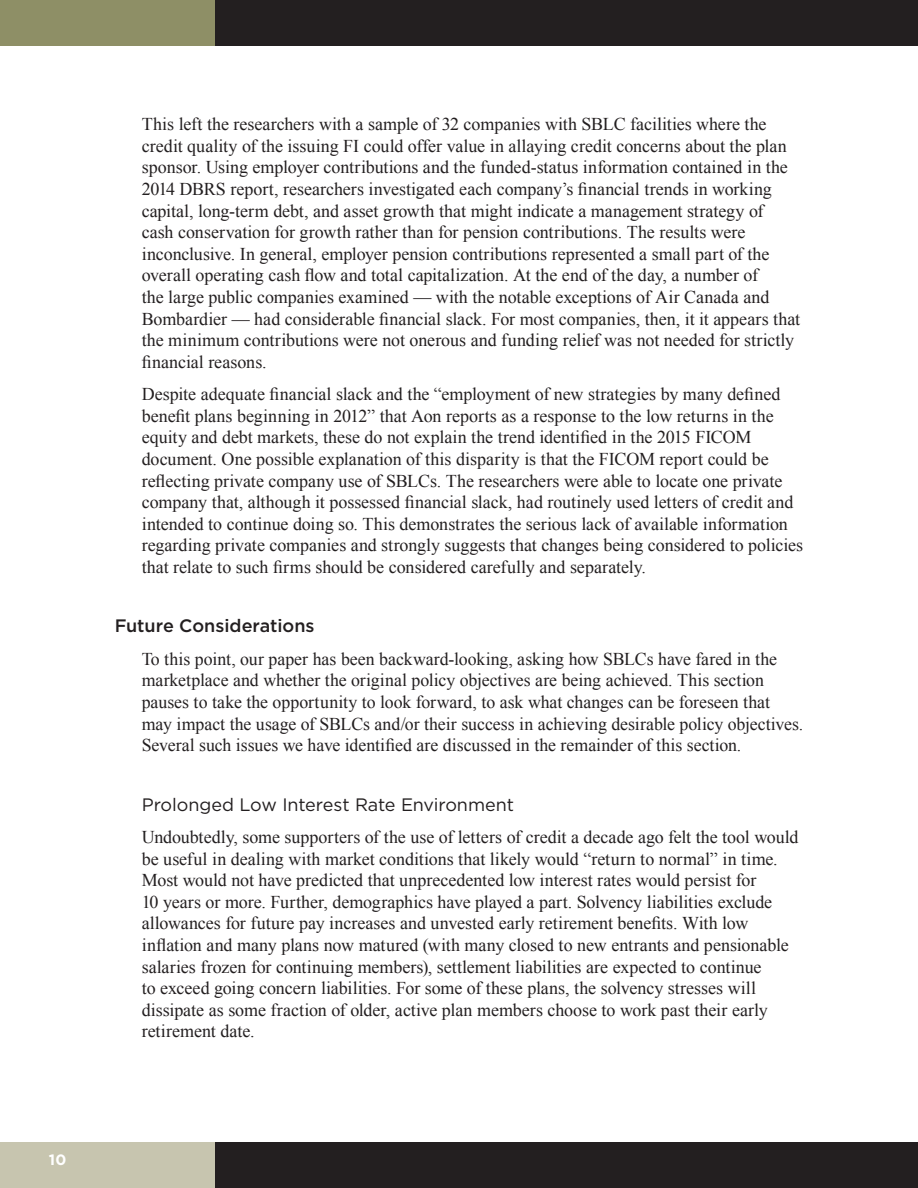
<style>
.page{position:relative;width:918px;height:1188px;background:#fff}
.page>*{position:absolute;margin:0;border:0;box-sizing:border-box;transform-origin:0 0}
.Body{font:18px/21.6px "Times New Roman";color:#231f20}
.Heading_3{font:18px "Gotham";letter-spacing:-.005em;color:#231f20}
.Heading_2{font:500 18px "Gotham";letter-spacing:-.005em;color:#231f20}
.t1{font:700 15px "Gotham";color:#fff}
</style>
<div class="page">
<div style="left:0;top:1143px;width:215px;height:45px;background:#c7c5af"></div>
<div style="left:0;top:0;width:215px;height:45px;background:#8e8f66"></div>
<div style="left:215px;top:1143px;width:703px;height:45px;background:#231f20"></div>
<div style="left:215px;top:0;width:703px;height:45px;background:#231f20"></div>
<p class="t1" style="left:49px;top:1150px;width:19px">10</p>
<p class="Body" style="left:142px;top:113px;width:660px">This left the researchers with a sample of 32 companies with SBLC facilities where the credit quality of the issuing FI could offer value in allaying credit concerns about the plan sponsor. Using employer contributions and the funded-status information contained in the 2014 DBRS report, researchers investigated each company’s financial trends in working capital, long-term debt, and asset growth that might indicate a management strategy of<br>cash conservation for growth rather than for pension contributions. The results were inconclusive. In general, employer pension contributions represented a small part of the overall operating cash flow and total capitalization. At the end of the day, a number of<br>the large public companies examined — with the notable exceptions of Air Canada and Bombardier — had considerable financial slack. For most companies, then, it it appears that the minimum contributions were not onerous and funding relief was not needed for strictly financial reasons.</p>
<p class="Body" style="left:142px;top:383px;width:663px">Despite adequate financial slack and the “employment of new strategies by many defined benefit plans beginning in 2012” that Aon reports as a response to the low returns in the equity and debt markets, these do not explain the trend identified in the 2015 FICOM document. One possible explanation of this disparity is that the FICOM report could be reflecting private company use of SBLCs. The researchers were able to locate one private company that, although it possessed financial slack, had routinely used letters of credit and intended to continue doing so. This demonstrates the serious lack of available information regarding private companies and strongly suggests that changes being considered to policies that relate to such firms should be considered carefully and separately.</p>
<p class="Heading_2" style="left:115px;top:614px;width:201px">Future Considerations</p>
<p class="Body" style="left:142px;top:648px;width:663px">To this point, our paper has been backward-looking, asking how SBLCs have fared in the marketplace and whether the original policy objectives are being achieved. This section pauses to take the opportunity to look forward, to ask what changes can be foreseen that may impact the usage of SBLCs and/or their success in achieving desirable policy objectives.<br>Several such issues we have identified are discussed in the remainder of this section.</p>
<p class="Heading_3" style="left:142px;top:793px;width:374px">Prolonged Low Interest Rate Environment</p>
<p class="Body" style="left:142px;top:826px;width:658px">Undoubtedly, some supporters of the use of letters of credit a decade ago felt the tool would be useful in dealing with market conditions that likely would “return to normal” in time.<br>Most would not have predicted that unprecedented low interest rates would persist for<br>10 years or more. Further, demographics have played a part. Solvency liabilities exclude allowances for future pay increases and unvested early retirement benefits. With low inflation and many plans now matured (with many closed to new entrants and pensionable salaries frozen for continuing members), settlement liabilities are expected to continue<br>to exceed going concern liabilities. For some of these plans, the solvency stresses will dissipate as some fraction of older, active plan members choose to work past their early retirement date.</p>
</div>
